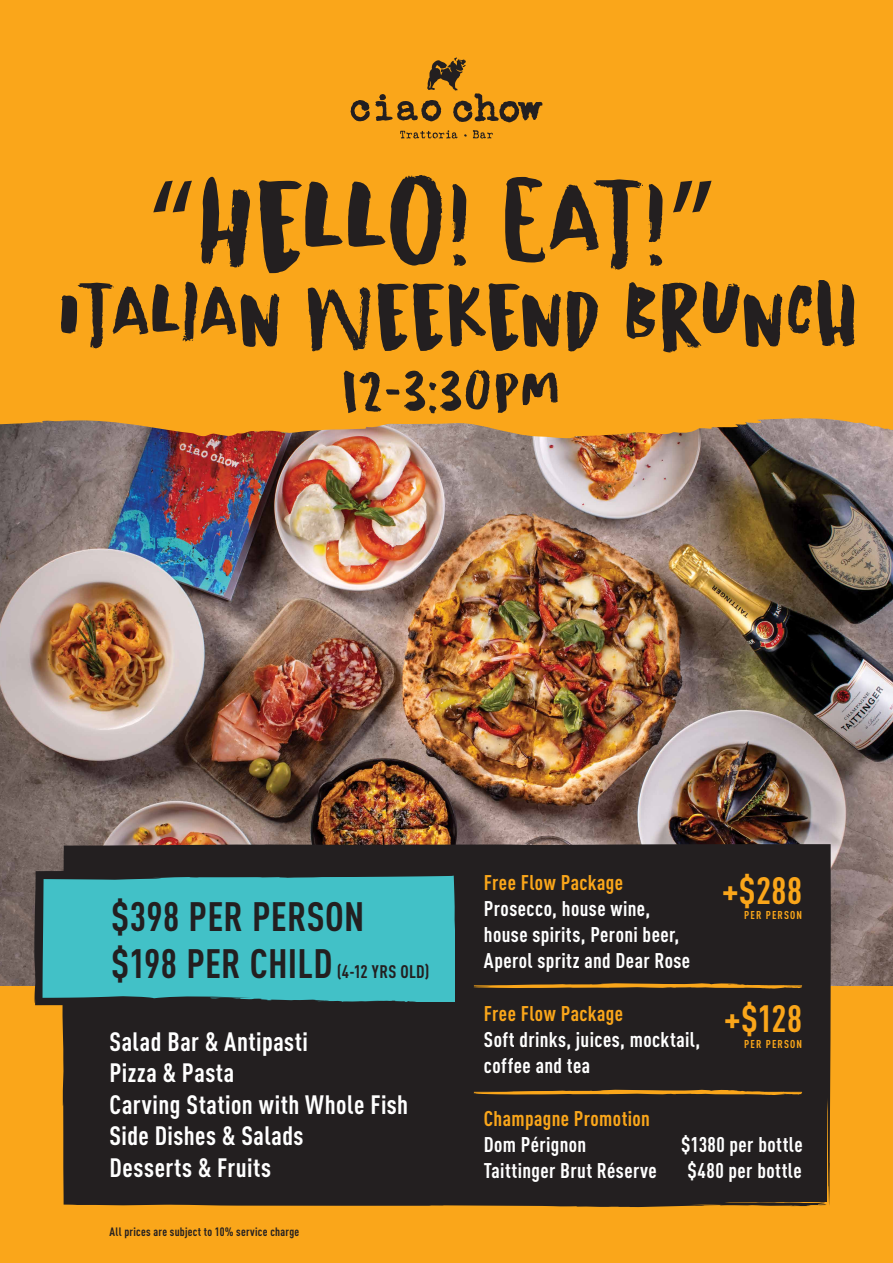
<style>
.page{position:relative;width:893px;height:1263px;background:#faa61a}
.page>*{position:absolute;margin:0;border:0;box-sizing:border-box;transform-origin:0 0}
.t1{font:129.75px "Grindylow DEMO";letter-spacing:-.025em;color:#231f20}
.t2{font:94.5px "Grindylow DEMO";letter-spacing:-.02em;color:#231f20}
.t3{font:59.03px "Grindylow DEMO";letter-spacing:.015em;color:#231f20}
.t4{font:700 condensed 40.5px/46.5px "DIN Pro";letter-spacing:.005em;color:#231f20}
.t5{font:700 condensed 37.5px "DIN Pro";letter-spacing:.01em;color:#faa61a}
.t6{font:700 condensed 26.25px/31.5px "DIN Pro";letter-spacing:.02em;color:#fff}
.t7{font:700 condensed 21px/26.2px "DIN Pro";letter-spacing:.02em;color:#fff}
.t8{font:700 condensed 21px "DIN Pro";letter-spacing:.02em;color:#faa61a}
.t9{font:700 condensed 18px "DIN Pro";letter-spacing:.015em;color:#231f20}
.t10{font:700 condensed 12px "DIN Pro";letter-spacing:.02em;color:#231f20}
.t11{font:700 condensed 11.25px "DIN Pro";letter-spacing:.095em;color:#faa61a}
.s1{font-family:"Myriad Pro"}
</style>
<div class="page">
<img style="left:0;top:438px;width:893px;height:548px">
<img style="left:0;top:418px;width:893px;height:20px">
<div style="left:62px;top:844px;width:780px;height:364px;background:#231f20"></div>
<svg style="left:350px;top:57px;width:193px;height:66px"></svg>
<svg style="left:400px;top:130px;width:57px;height:9px"></svg>
<svg style="left:473px;top:130px;width:20px;height:9px"></svg>
<svg style="left:472px;top:1089px;width:332px;height:6px"></svg>
<svg style="left:472px;top:983px;width:332px;height:5px"></svg>
<svg style="left:34px;top:869px;width:429px;height:140px;background:#3da6ab"></svg>
<h1 class="t1" style="left:149px;top:152px;width:567px"><span class="s1">“</span>Hello! Eat!<span class="s1">”</span></h1>
<h2 class="t2" style="left:58px;top:263px;width:801px">Italian Weekend Brunch</h2>
<h3 class="t3" style="left:342px;top:358px;width:219px">12-3:30PM</h3>
<h3 class="t4" style="left:111px;top:890px;width:255px">$398 PER PERSON $198 PER CHILD</h3>
<p class="t9" style="left:337px;top:958px;width:94px">(4-12 YRS OLD)</p>
<p class="t6" style="left:110px;top:1023px;width:300px">Salad Bar &amp; Antipasti<br>Pizza &amp; Pasta<br>Carving Station with Whole Fish<br>Side Dishes &amp; Salads<br>Desserts &amp; Fruits</p>
<p class="t10" style="left:110px;top:1223px;width:191px">All prices are subject to 10% service charge</p>
<h3 class="t5" style="left:722px;top:862px;width:82px">+$288</h3>
<p class="t11" style="left:744px;top:907px;width:59px">PER PERSON</p>
<p class="t8" style="left:484px;top:866px;width:141px">Free Flow Package</p>
<p class="t7" style="left:484px;top:893px;width:208px">Prosecco, house wine, house spirits, Peroni beer,<br>Aperol spritz and Dear Rose</p>
<p class="t8" style="left:484px;top:997px;width:141px">Free Flow Package</p>
<p class="t7" style="left:484px;top:1025px;width:218px">Soft drinks, juices, mocktail, coffee and tea</p>
<p class="t8" style="left:484px;top:1102px;width:168px">Champagne Promotion</p>
<p class="t7" style="left:484px;top:1130px;width:104px">Dom Pérignon</p>
<p class="t7" style="left:681px;top:1130px;width:123px">$1380 per bottle</p>
<p class="t7" style="left:484px;top:1156px;width:174px">Taittinger Brut Réserve</p>
<p class="t7" style="left:687px;top:1156px;width:116px">$480 per bottle</p>
<h3 class="t5" style="left:724px;top:990px;width:80px">+$128</h3>
<p class="t11" style="left:744px;top:1035px;width:59px">PER PERSON</p>
</div>
